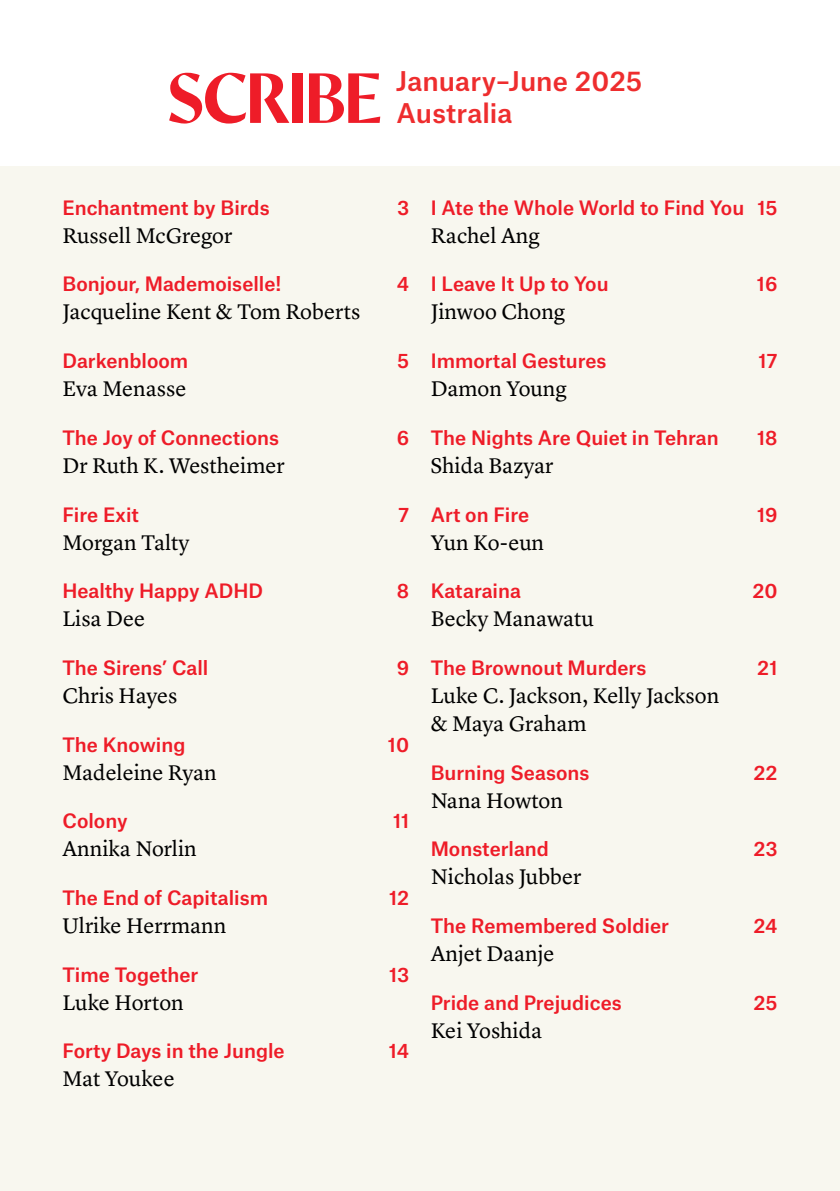
<style>
.page{position:relative;width:840px;height:1191px;background:#fff}
.page>*{position:absolute;margin:0;border:0;box-sizing:border-box;transform-origin:0 0}
.t1{font:500 26px/32px "Atlas Grotesk";letter-spacing:.005em;color:#ee2d2e}
.t2{font:22px/28px "Lyon Text";color:#000}
.t3{font:500 19px "Atlas Grotesk";color:#ee1c28}
</style>
<div class="page">
<div style="left:0;top:167px;width:839px;height:1024px;background:#f8f7ef"></div>
<svg style="left:169px;top:73px;width:120px;height:51px"></svg>
<div style="left:291px;top:73px;width:11px;height:50px;background:#ee1c28"></div>
<svg style="left:309px;top:73px;width:71px;height:50px"></svg>
<h1 class="t1" style="left:395px;top:62px;width:248px">January–June 2025<br>Australia</h1>
<p class="t3" style="left:62px;top:192px;width:209px">Enchantment by Birds</p>
<p class="t3" style="left:397px;top:192px;width:14px">3</p>
<p class="t2" style="left:62px;top:219px;width:171px">Russell McGregor</p>
<p class="t3" style="left:62px;top:269px;width:220px">Bonjour, Mademoiselle!</p>
<p class="t3" style="left:396px;top:269px;width:14px">4</p>
<p class="t2" style="left:62px;top:296px;width:299px">Jacqueline Kent &amp; Tom Roberts</p>
<p class="t3" style="left:62px;top:345px;width:127px">Darkenbloom</p>
<p class="t3" style="left:397px;top:345px;width:14px">5</p>
<p class="t2" style="left:62px;top:373px;width:126px">Eva Menasse</p>
<p class="t3" style="left:62px;top:422px;width:218px">The Joy of Connections</p>
<p class="t3" style="left:396px;top:422px;width:14px">6</p>
<p class="t2" style="left:62px;top:450px;width:224px">Dr Ruth K. Westheimer</p>
<p class="t3" style="left:62px;top:499px;width:78px">Fire Exit</p>
<p class="t3" style="left:398px;top:499px;width:12px">7</p>
<p class="t2" style="left:62px;top:526px;width:128px">Morgan Talty</p>
<p class="t3" style="left:62px;top:575px;width:202px">Healthy Happy ADHD</p>
<p class="t3" style="left:396px;top:575px;width:14px">8</p>
<p class="t2" style="left:62px;top:603px;width:84px">Lisa Dee</p>
<p class="t3" style="left:62px;top:652px;width:147px">The Sirens’ Call</p>
<p class="t3" style="left:396px;top:652px;width:14px">9</p>
<p class="t2" style="left:62px;top:680px;width:116px">Chris Hayes</p>
<p class="t3" style="left:62px;top:729px;width:124px">The Knowing</p>
<p class="t3" style="left:388px;top:729px;width:23px">10</p>
<p class="t2" style="left:62px;top:756px;width:156px">Madeleine Ryan</p>
<p class="t3" style="left:62px;top:805px;width:67px">Colony</p>
<p class="t3" style="left:393px;top:805px;width:18px">11</p>
<p class="t2" style="left:62px;top:833px;width:136px">Annika Norlin</p>
<p class="t3" style="left:62px;top:882px;width:207px">The End of Capitalism</p>
<p class="t3" style="left:389px;top:882px;width:22px">12</p>
<p class="t2" style="left:62px;top:910px;width:165px">Ulrike Herrmann</p>
<p class="t3" style="left:62px;top:959px;width:137px">Time Together</p>
<p class="t3" style="left:389px;top:959px;width:22px">13</p>
<p class="t2" style="left:62px;top:986px;width:123px">Luke Horton</p>
<p class="t3" style="left:62px;top:1035px;width:223px">Forty Days in the Jungle</p>
<p class="t3" style="left:388px;top:1035px;width:22px">14</p>
<p class="t2" style="left:62px;top:1063px;width:114px">Mat Youkee</p>
<p class="t3" style="left:430px;top:192px;width:348px">I Ate the Whole World to Find You 15</p>
<p class="t2" style="left:430px;top:219px;width:110px">Rachel Ang</p>
<p class="t3" style="left:430px;top:269px;width:179px">I Leave It Up to You</p>
<p class="t3" style="left:756px;top:269px;width:22px">16</p>
<p class="t2" style="left:430px;top:296px;width:136px">Jinwoo Chong</p>
<p class="t3" style="left:430px;top:345px;width:177px">Immortal Gestures</p>
<p class="t3" style="left:758px;top:345px;width:20px">17</p>
<p class="t2" style="left:430px;top:373px;width:137px">Damon Young</p>
<p class="t3" style="left:430px;top:422px;width:289px">The Nights Are Quiet in Tehran</p>
<p class="t3" style="left:756px;top:422px;width:22px">18</p>
<p class="t2" style="left:430px;top:450px;width:124px">Shida Bazyar</p>
<p class="t3" style="left:430px;top:499px;width:100px">Art on Fire</p>
<p class="t3" style="left:756px;top:499px;width:22px">19</p>
<p class="t2" style="left:430px;top:526px;width:115px">Yun Ko-eun</p>
<p class="t3" style="left:430px;top:575px;width:92px">Kataraina</p>
<p class="t3" style="left:752px;top:575px;width:27px">20</p>
<p class="t2" style="left:430px;top:603px;width:164px">Becky Manawatu</p>
<p class="t3" style="left:430px;top:652px;width:217px">The Brownout Murders</p>
<p class="t3" style="left:756px;top:652px;width:22px">21</p>
<p class="t2" style="left:430px;top:680px;width:290px">Luke C. Jackson, Kelly Jackson &amp; Maya Graham</p>
<p class="t3" style="left:430px;top:757px;width:160px">Burning Seasons</p>
<p class="t3" style="left:753px;top:757px;width:26px">22</p>
<p class="t2" style="left:430px;top:784px;width:134px">Nana Howton</p>
<p class="t3" style="left:430px;top:833px;width:120px">Monsterland</p>
<p class="t3" style="left:753px;top:833px;width:26px">23</p>
<p class="t2" style="left:430px;top:861px;width:152px">Nicholas Jubber</p>
<p class="t3" style="left:430px;top:910px;width:239px">The Remembered Soldier</p>
<p class="t3" style="left:753px;top:910px;width:26px">24</p>
<p class="t2" style="left:430px;top:938px;width:125px">Anjet Daanje</p>
<p class="t3" style="left:430px;top:987px;width:192px">Pride and Prejudices</p>
<p class="t3" style="left:753px;top:987px;width:25px">25</p>
<p class="t2" style="left:430px;top:1014px;width:113px">Kei Yoshida</p>
</div>
